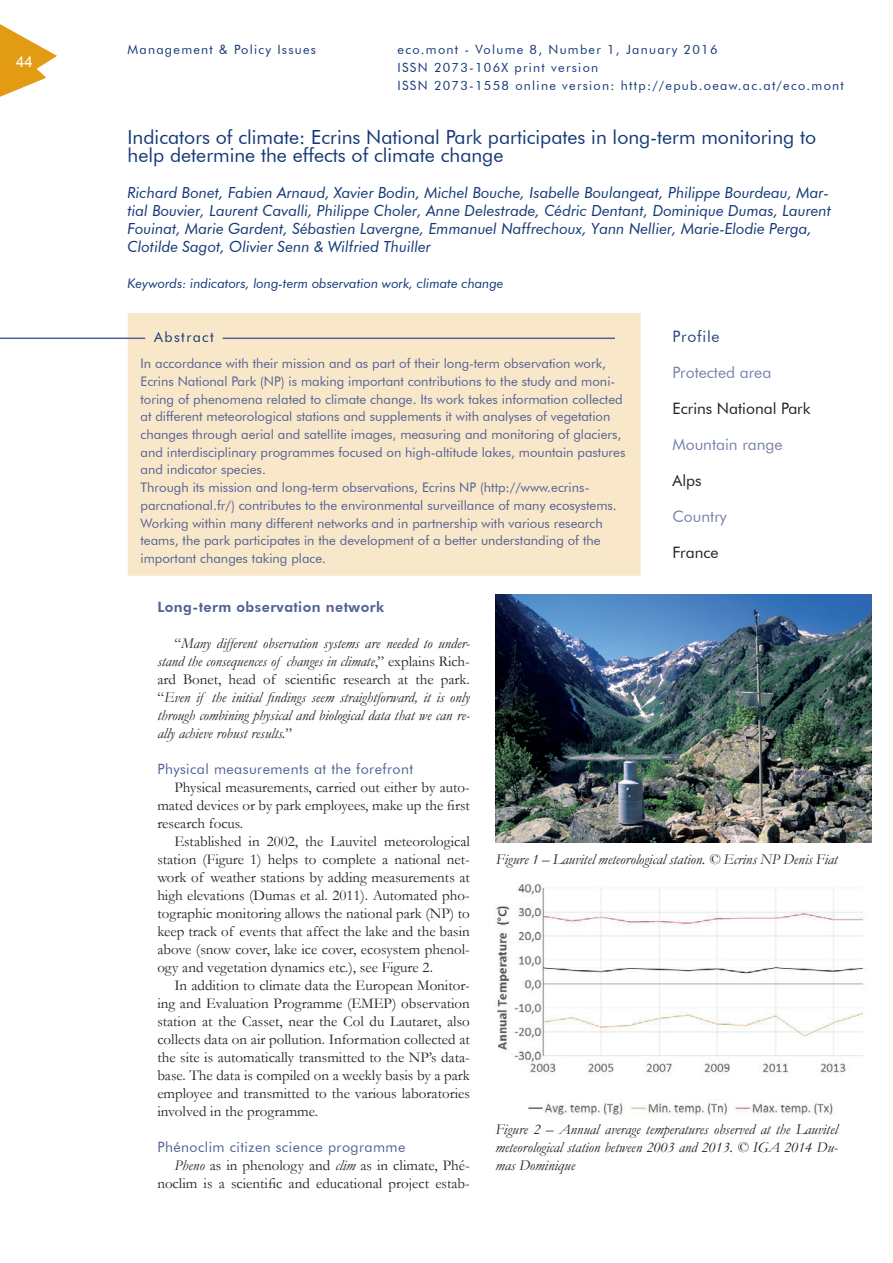
<style>
.page{position:relative;width:893px;height:1263px;background:#fff}
.page>*{position:absolute;margin:0;border:0;box-sizing:border-box;transform-origin:0 0}
.t1{font:19.5px/18px "Futura BT";color:#143977}
.t2{font:15.75px "Futura BT";color:#7a81ab}
.t3{font:15.75px "Futura BT";color:#231f20}
.t4{font:15.75px "Futura BT";letter-spacing:.05em;color:#294680}
.t5{font:italic 15.3px/18px "Futura BT";color:#143977}
.t6{font:15px/18px "Garamond";color:#231f20;text-align:justify}
.t7{font:italic 15px/18px "Garamond";color:#231f20;text-align:justify}
.t8{font:15px "Arial";color:#fff}
.t9{font:14.25px "Futura BT";letter-spacing:.03em;color:#536194}
.t10{font:800 14.25px "Futura BT";letter-spacing:.03em;color:#536194}
.t11{font:14.25px "Futura BT";letter-spacing:.1em;color:#143977}
.t12{font:13.2px/17.7px "Futura BT";color:#536194}
.t13{font:italic 13.2px "Futura BT";color:#143977}
.t14{font:12.75px/18px "Futura BT";letter-spacing:.1em;color:#143977}
.s1{font-style:normal}
.s2{color:#040503}
.s3{font-style:italic}
</style>
<div class="page">
<svg style="left:0;top:24px;width:57px;height:73px"></svg>
<div style="left:127px;top:312px;width:514px;height:264px;background:#f9e7ca"></div>
<div style="left:126px;top:311px;width:516px;height:266px;border:2px solid #fff"></div>
<hr style="left:223px;top:338px;width:392px;height:1px;background:#536194">
<hr style="left:0;top:338px;width:145px;height:1px;background:#536194">
<img style="left:496px;top:594px;width:376px;height:249px">
<img style="left:495px;top:883px;width:370px;height:232px">
<p class="t8" style="left:16px;top:52px;width:18px">44</p>
<p class="t14" style="left:128px;top:40px;width:190px">Management &amp; Policy Issues</p>
<p class="t14" style="left:398px;top:40px;width:448px">eco.mont - Volume 8, Number 1, January 2016<br>ISSN 2073-106X print version<br>ISSN 2073-1558 online version: http://epub.oeaw.ac.at/eco.mont</p>
<h1 class="t1" style="left:128px;top:128px;width:690px">Indicators of climate: Ecrins National Park participates in long-term monitoring to help determine the effects of climate change</h1>
<p class="t5" style="left:128px;top:183px;width:705px">Richard Bonet, Fabien Arnaud, Xavier Bodin, Michel Bouche, Isabelle Boulangeat, Philippe Bourdeau, Mar&shy;tial Bouvier, Laurent Cavalli, Philippe Choler, Anne Delestrade, Cédric Dentant, Dominique Dumas, Laurent Fouinat, Marie Gardent, Sébastien Lavergne, Emmanuel Naffrechoux, Yann Nellier, Marie-Elodie Perga, Clotilde Sagot, Olivier Senn &amp; Wilfried Thuiller</p>
<p class="t13" style="left:128px;top:275px;width:378px">Keywords: indicators, long-term observation work, climate change</p>
<p class="t11" style="left:154px;top:328px;width:61px">Abstract</p>
<p class="t12" style="left:140px;top:355px;width:486px">In accordance with their mission and as part of their long-term observation work, Ecrins National Park (NP) is making important contributions to the study and moni&shy;toring of phenomena related to climate change. Its work takes information collected at different meteorological stations and supplements it with analyses of vegetation changes through aerial and satellite images, measuring and monitoring of glaciers, and interdisciplinary programmes focused on high-altitude lakes, mountain pastures and indicator species.<br>Through its mission and long-term observations, Ecrins NP (http://www.ecrins&shy;parcnational.fr/) contributes to the environmental surveillance of many ecosystems.<br>Working within many different networks and in partnership with various research teams, the park participates in the development of a better understanding of the important changes taking place.</p>
<p class="t4" style="left:672px;top:327px;width:49px">Profile</p>
<p class="t2" style="left:672px;top:363px;width:100px">Protected area</p>
<p class="t3" style="left:672px;top:399px;width:140px">Ecrins National Park</p>
<p class="t2" style="left:672px;top:435px;width:112px">Mountain range</p>
<p class="t3" style="left:672px;top:471px;width:31px">Alps</p>
<p class="t2" style="left:672px;top:507px;width:56px">Country</p>
<p class="t3" style="left:672px;top:543px;width:48px">France</p>
<p class="t10" style="left:157px;top:598px;width:228px">Long-term observation network</p>
<p class="t7" style="left:157px;top:634px;width:314px;text-indent:17px"><span class="s1">“</span>Many different observation systems are needed to under&shy;stand the consequences of changes in climate<span class="s1">,” explains Rich&shy;ard Bonet, head of scientific research at the park. “</span>Even if the initial findings seem straightforward, it is only through combining physical and biological data that we can re&shy;ally achieve robust results.<span class="s1">”</span></p>
<p class="t9" style="left:157px;top:760px;width:257px">Physical measurements at the forefront</p>
<p class="t6" style="left:157px;top:778px;width:314px;text-indent:17px">Physical measurements, carried out either by auto&shy;mated devices or by park employees, make up the first research focus.</p>
<p class="t6" style="left:157px;top:832px;width:314px;text-indent:17px">Established in 2002, the Lauvitel meteorological station (Figure 1) helps to complete a national net&shy;work of weather stations by adding measurements at high elevations (Dumas et al. 2011). Automated pho&shy;tographic monitoring allows the national park (NP) to keep track of events that affect the lake and the basin above (snow cover, lake ice cover, ecosystem phenol&shy;ogy and vegetation dynamics etc.), see Figure 2.</p>
<p class="t6" style="left:157px;top:976px;width:314px;text-indent:17px">In addition to climate data the European Monitor&shy;ing and Evaluation Programm<span class="s2">e</span> (EMEP) observation station at the Casset, near the Col du Lautaret, also collects data on air pollution. Information collected at the site is automatically transmitted to the NP’s data&shy;base. The data is compiled on a weekly basis by a park employee and transmitted to the various laboratories involved in the programme.</p>
<p class="t9" style="left:157px;top:1138px;width:250px">Phénoclim citizen science programme</p>
<p class="t6" style="left:157px;top:1156px;width:314px;text-align:right"><span class="s3">Pheno</span> as in phenology and <span class="s3">clim</span> as in climate, Phé&shy;noclim is a scientific and educational project estab-</p>
<p class="t7" style="left:496px;top:850px;width:343px">Figure 1 – Lauvitel meteorological station. © Ecrins NP Denis Fiat</p>
<p class="t7" style="left:495px;top:1120px;width:344px">Figure 2 – Annual average temperatures observed at the Lauvitel meteorological station between 2003 and 2013. © IGA 2014 Du&shy;mas Dominique</p>
</div>
